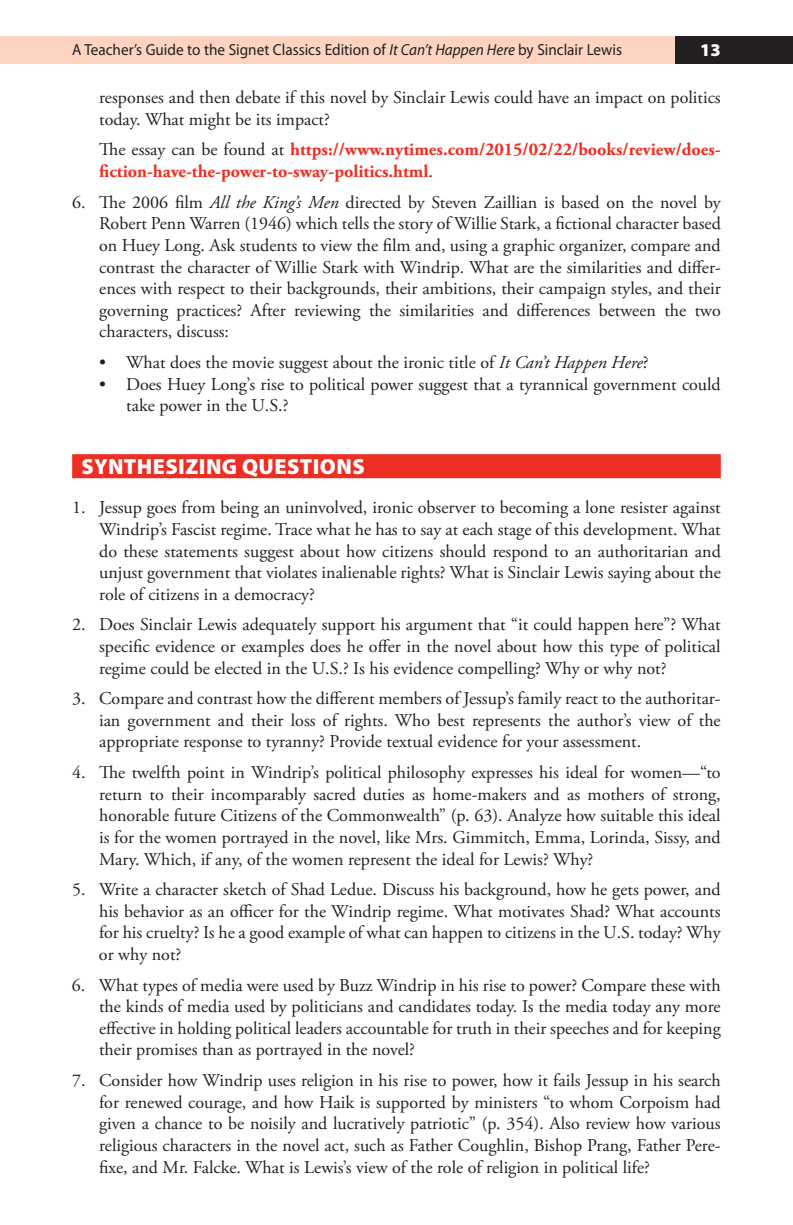
<style>
.page{position:relative;width:793px;height:1225px;background:#fff}
.page>*{position:absolute;margin:0;border:0;box-sizing:border-box;transform-origin:0 0}
.t1{font:900 22px "Myriad Pro";letter-spacing:.02em;color:#fff}
.t2{font:18px/21.6px "Adobe Garamond Pro";color:#231f20;text-align:justify}
.t3{font:700 18px/21.6px "Adobe Garamond Pro";color:#ee2e22}
.t4{font:900 18px "Myriad Pro";color:#fff}
.t5{font:16px "Myriad Pro";color:#231f20;scale:.95 1}
.s1{font-style:italic}
.s2{font-weight:400;color:#231f20}
</style>
<div class="page">
<div style="left:0;top:36px;width:675px;height:27px;background:#fcd4c1"></div>
<div style="left:675px;top:36px;width:117px;height:27px;background:#231f20"></div>
<div style="left:72px;top:454px;width:648px;height:24px;background:#ee2e22"></div>
<p class="t5" style="left:72px;top:39px;width:580px">A Teacher’s Guide to the Signet Classics Edition of <span class="s1">It Can’t Happen Here</span> by Sinclair Lewis</p>
<p class="t4" style="left:699px;top:38px;width:22px">13</p>
<p class="t2" style="left:99px;top:87px;width:622px">responses and then debate if this novel by Sinclair Lewis could have an impact on politics today. What might be its impact?</p>
<p class="t3" style="left:99px;top:139px;width:623px"><span class="s2">The essay can be found at</span> https://www.nytimes.com/2015/02/22/books/review/does&shy;fiction-have-the-power-to-sway-politics.html<span class="s2">.</span></p>
<p class="t2" style="left:99px;top:192px;width:623px;text-indent:-27px">6. The 2006 film <span class="s1">All the King’s Men</span> directed by Steven Zaillian is based on the novel by Robert Penn Warren (1946) which tells the story of Willie Stark, a fictional character based on Huey Long. Ask students to view the film and, using a graphic organizer, compare and contrast the character of Willie Stark with Windrip. What are the similarities and differ&shy;ences with respect to their backgrounds, their ambitions, their campaign styles, and their governing practices? After reviewing the similarities and differences between the two characters, discuss:</p>
<p class="t2" style="left:99px;top:352px;width:550px">• What does the movie suggest about the ironic title of <span class="s1">It Can’t Happen Here</span>?</p>
<p class="t2" style="left:126px;top:373px;width:596px;text-indent:-27px">• Does Huey Long’s rise to political power suggest that a tyrannical government could take power in the U.S.?</p>
<p class="t1" style="left:81px;top:451px;width:254px">SYNTHESIZING QUESTIONS</p>
<p class="t2" style="left:99px;top:497px;width:623px;text-indent:-27px">1. Jessup goes from being an uninvolved, ironic observer to becoming a lone resister against Windrip’s Fascist regime. Trace what he has to say at each stage of this development. What do these statements suggest about how citizens should respond to an authoritarian and unjust government that violates inalienable rights? What is Sinclair Lewis saying about the role of citizens in a democracy?</p>
<p class="t2" style="left:99px;top:614px;width:623px;text-indent:-27px">2. Does Sinclair Lewis adequately support his argument that “it could happen here”? What specific evidence or examples does he offer in the novel about how this type of political regime could be elected in the U.S.? Is his evidence compelling? Why or why not?</p>
<p class="t2" style="left:99px;top:688px;width:623px;text-indent:-27px">3. Compare and contrast how the different members of Jessup’s family react to the authoritar&shy;ian government and their loss of rights. Who best represents the author’s view of the appropriate response to tyranny? Provide textual evidence for your assessment.</p>
<p class="t2" style="left:99px;top:762px;width:623px;text-indent:-27px">4. The twelfth point in Windrip’s political philosophy expresses his ideal for women—“to return to their incomparably sacred duties as home-makers and as mothers of strong, honorable future Citizens of the Commonwealth” (p. 63). Analyze how suitable this ideal is for the women portrayed in the novel, like Mrs. Gimmitch, Emma, Lorinda, Sissy, and Mary. Which, if any, of the women represent the ideal for Lewis? Why?</p>
<p class="t2" style="left:99px;top:879px;width:623px;text-indent:-27px">5. Write a character sketch of Shad Ledue. Discuss his background, how he gets power, and his behavior as an officer for the Windrip regime. What motivates Shad? What accounts for his cruelty? Is he a good example of what can happen to citizens in the U.S. today? Why or why not?</p>
<p class="t2" style="left:99px;top:974px;width:623px;text-indent:-27px">6. What types of media were used by Buzz Windrip in his rise to power? Compare these with the kinds of media used by politicians and candidates today. Is the media today any more effective in holding political leaders accountable for truth in their speeches and for keeping their promises than as portrayed in the novel?</p>
<p class="t2" style="left:99px;top:1069px;width:623px;text-indent:-27px">7. Consider how Windrip uses religion in his rise to power, how it fails Jessup in his search for renewed courage, and how Haik is supported by ministers “to whom Corpoism had given a chance to be noisily and lucratively patriotic” (p. 354). Also review how various religious characters in the novel act, such as Father Coughlin, Bishop Prang, Father Pere&shy;fixe, and Mr. Falcke. What is Lewis’s view of the role of religion in political life?</p>
</div>
